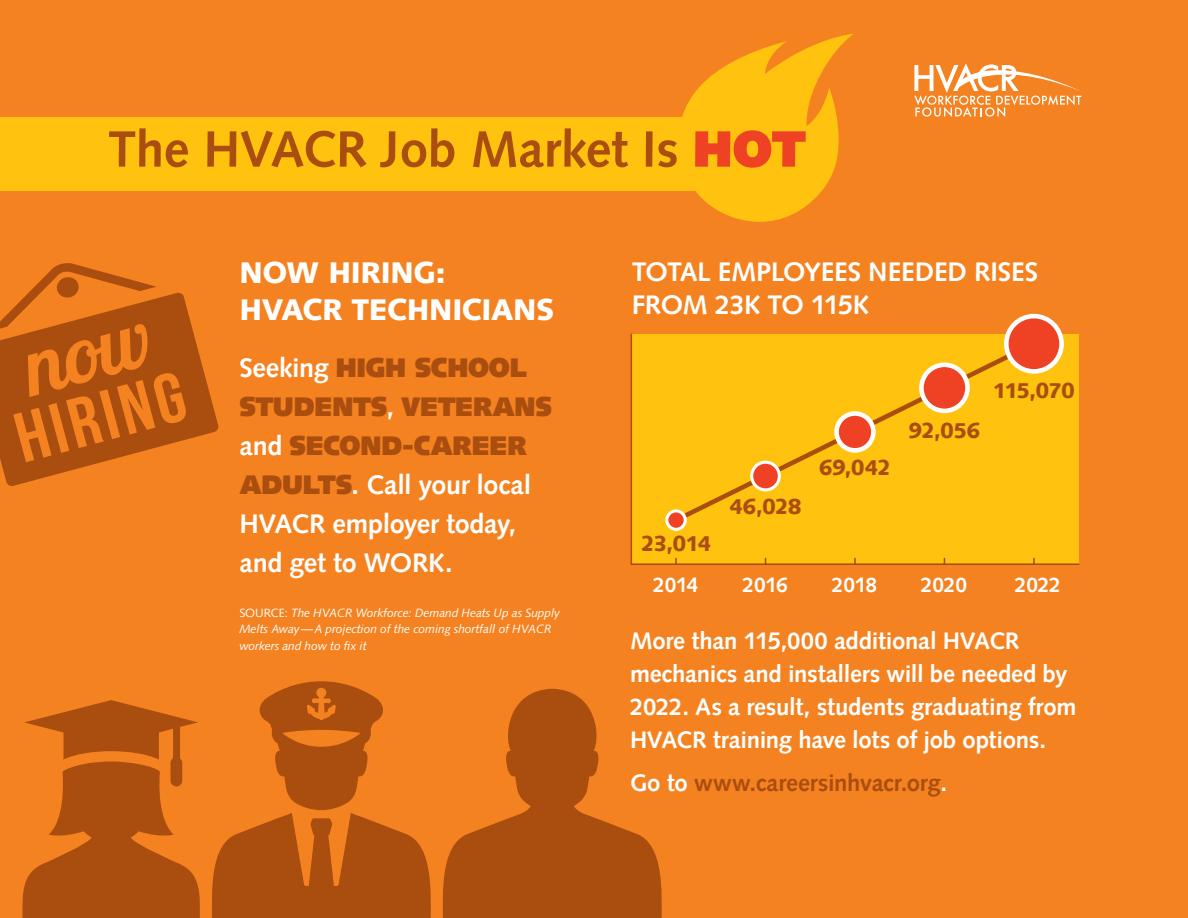
<style>
.page{position:relative;width:1188px;height:918px;background:#f58220}
.page>*{position:absolute;margin:0;border:0;box-sizing:border-box;transform-origin:0 0}
.t1{font:700 51px "Syntax LT";letter-spacing:-.005em;color:#aa4e10}
.t2{font:900 30px/37.5px "Syntax LT";letter-spacing:-.01em;color:#fff}
.t3{font:700 27px/39px "Syntax LT";letter-spacing:-.01em;color:#fff}
.t4{font:700 24px/33px "Syntax LT";letter-spacing:-.01em;color:#fff}
.t5{font:700 24px "Syntax LT";letter-spacing:-.01em;color:#aa4e10}
.t6{font:900 21.45px "Syntax LT";letter-spacing:-.05em;color:#aa4e10}
.t7{font:700 21px "Syntax LT";letter-spacing:-.01em;color:#fff}
.t8{font:italic 12px/16.5px "Syntax LT Std";letter-spacing:-.01em;color:#fff}
.s1{font-weight:900;color:#ef4123}
.s2{font-weight:900;color:#aa4e10}
.s3{font-family:"Syntax LT";font-style:normal}
.s4{color:#fff}
</style>
<div class="page">
<svg style="left:22px;top:700px;width:178px;height:218px"></svg>
<svg style="left:212px;top:681px;width:219px;height:237px;fill:#aa4e10"></svg>
<svg style="left:442px;top:689px;width:220px;height:229px;fill:#aa4e10"></svg>
<svg style="left:0;top:263px;width:219px;height:223px"></svg>
<svg style="left:661px;top:34px;width:192px;height:188px"></svg>
<div style="left:0;top:117px;width:732px;height:73px;background:#ffc20e"></div>
<div style="left:631px;top:335px;width:447px;height:229px;background:#ffc20e"></div>
<hr style="left:631px;top:563px;width:448px;height:2px;background:#aa4e10">
<hr style="left:631px;top:334px;width:1px;height:230px;background:#aa4e10">
<svg style="left:682px;top:338px;width:358px;height:186px"></svg>
<svg style="left:667px;top:511px;width:18px;height:18px"></svg>
<div style="left:665px;top:509px;width:22px;height:22px;border:3px solid #fff;border-radius:50%"></div>
<div style="left:752px;top:462px;width:27px;height:28px;background:#ef4123;border-radius:50%"></div>
<div style="left:750px;top:461px;width:31px;height:30px;border:3px solid #fff;border-radius:50%"></div>
<div style="left:837px;top:414px;width:36px;height:36px;background:#ef4123;border-radius:50%"></div>
<div style="left:834px;top:411px;width:42px;height:42px;border:5px solid #fff;border-radius:50%"></div>
<div style="left:921px;top:365px;width:47px;height:46px;background:#ef4123;border-radius:50%"></div>
<div style="left:919px;top:363px;width:51px;height:50px;border:5px solid #fff;border-radius:50%"></div>
<div style="left:1006px;top:316px;width:56px;height:55px;background:#ef4123;border-radius:50%"></div>
<div style="left:1004px;top:314px;width:60px;height:60px;border:5px solid #fff;border-radius:50%"></div>
<svg style="left:914px;top:63px;width:167px;height:54px"></svg>
<h1 class="t1" style="left:108px;top:120px;width:699px">The HVACR Job Market Is <span class="s1">HOT</span></h1>
<p class="t2" style="left:239px;top:254px;width:317px">NOW HIRING:<br>HVACR TECHNICIANS</p>
<p class="t3" style="left:239px;top:349px;width:314px">Seeking <span class="s2">HIGH SCHOOL<br>STUDENTS</span>, <span class="s2">VETERANS </span>and <span class="s2">SECOND-CAREER<br>ADULTS</span>. Call your local<br>HVACR employer today, and get to WORK.</p>
<p class="t8" style="left:239px;top:604px;width:322px"><span class="s3">SOURCE:</span> The HVACR Workforce: Demand Heats Up as Supply<br>Melts Away—A projection of the coming shortfall of HVACR workers and how to fix it</p>
<p class="t3" style="left:632px;top:255px;width:408px;line-height:33px">TOTAL EMPLOYEES NEEDED RISES<br>FROM 23K TO 115K</p>
<p class="t6" style="left:641px;top:531px;width:72px">23,014</p>
<p class="t6" style="left:729px;top:494px;width:74px">46,028</p>
<p class="t6" style="left:819px;top:455px;width:74px">69,042</p>
<p class="t6" style="left:909px;top:418px;width:73px">92,056</p>
<p class="t6" style="left:993px;top:378px;width:84px">115,070</p>
<p class="t7" style="left:653px;top:573px;width:47px">2014</p>
<p class="t7" style="left:743px;top:573px;width:47px">2016</p>
<p class="t7" style="left:832px;top:573px;width:47px">2018</p>
<p class="t7" style="left:921px;top:573px;width:48px">2020</p>
<p class="t7" style="left:1015px;top:573px;width:48px">2022</p>
<p class="t4" style="left:630px;top:624px;width:448px">More than 115,000 additional HVACR mechanics and installers will be needed by 2022. As a result, students graduating from HVACR training have lots of job options.</p>
<p class="t5" style="left:630px;top:769px;width:319px"><span class="s4">Go to</span> www.careersinhvacr.org<span class="s4">.</span></p>
</div>
